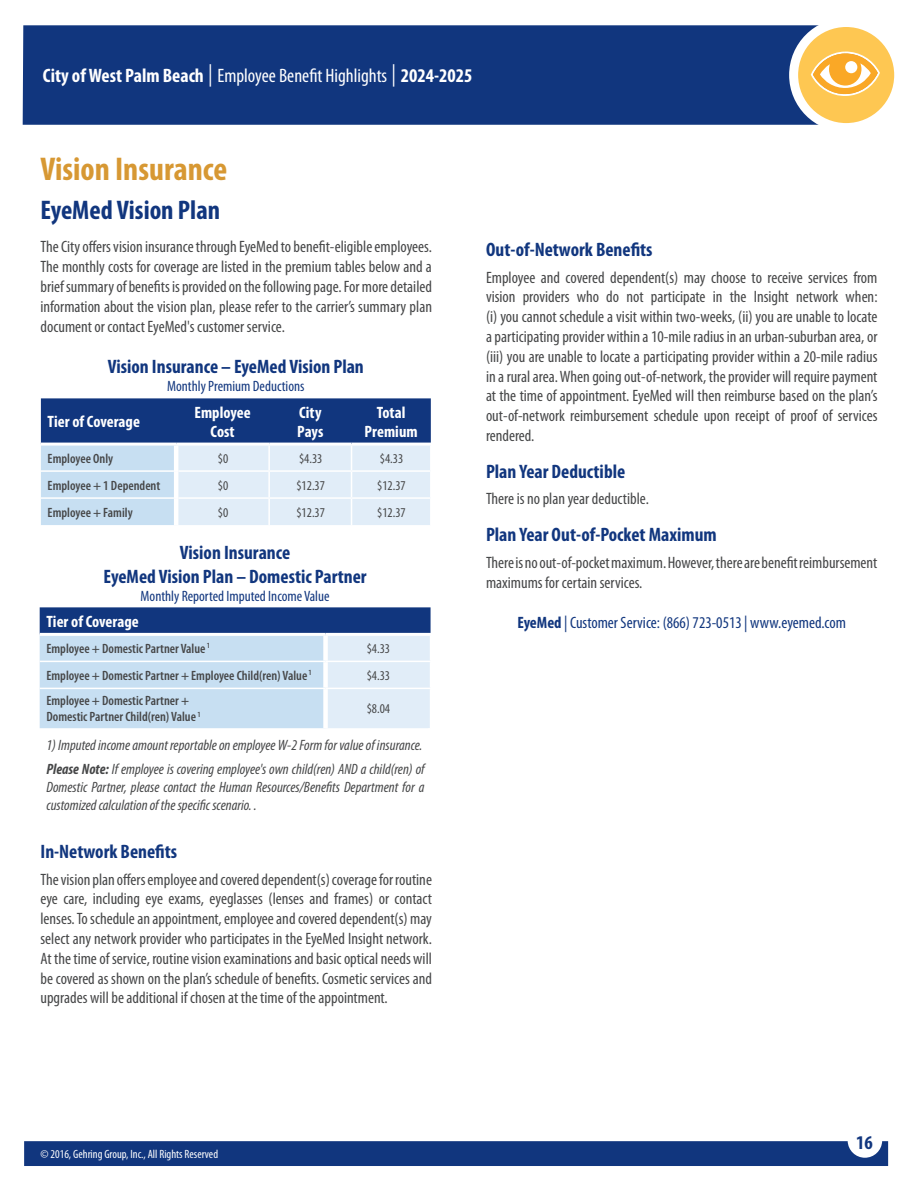
<style>
.page{position:relative;width:918px;height:1188px;background:#fff}
.page>*{position:absolute;margin:0;border:0;box-sizing:border-box;transform-origin:0 0}
.TOC_-_Insurance_Type_-_Header_V2{font:700 condensed 33px "Myriad Pro";color:#d79833}
.Body_-_Plan_Name{font:700 condensed 27px "Myriad Pro";color:#11367e}
.Body_-_Sub_Header{font:700 condensed 19.5px "Myriad Pro";color:#11367e}
.Rate_Table_-_Header{font:700 condensed 19.5px/23.4px "Myriad Pro";color:#11367e;text-align:center}
.t1{font:700 condensed 19.5px "Myriad Pro";color:#fff}
.Body_-_Main{font:condensed 16.5px/19.8px "Myriad Pro";color:#464748;text-align:justify}
.Body_-_Intro{font:condensed 16.5px/19.8px "Myriad Pro";color:#464748;text-align:justify}
.Rate_Table_-_Interior_Header{font:700 condensed 16.5px/19.8px "Myriad Pro";letter-spacing:.005em;color:#fff;text-align:center}
.Body_-_Carrier_Info{font:condensed 16.5px "Myriad Pro";color:#11367e}
.Body_-_Please_Note{font:italic condensed 15px/18px "Myriad Pro";color:#464748;text-align:justify}
.Rate_Table_-_Sub_Heading{font:condensed 15px "Myriad Pro";color:#11367e}
.Table_2_-_Sub_Sub_Category{font:600 condensed 13.5px "Myriad Pro";color:#464748}
.Table_2_-_Numbers{font:condensed 13.5px "Myriad Pro";color:#464748}
.t2{font:condensed 12px "Myriad Pro";color:#fff}
.s1{font-weight:400;font-size:22.35px}
.s2{font-weight:400}
.s3{font-weight:700}
</style>
<div class="page">
<div style="left:24px;top:1141px;width:864px;height:25px;background:#11367e"></div>
<div style="left:23px;top:25px;width:795px;height:100px;background:#11367e"></div>
<svg style="left:794px;top:22px;width:105px;height:106px;fill:#fec752"></svg>
<div style="left:789px;top:18px;width:114px;height:114px;border:9px solid #fff;border-radius:50%"></div>
<svg style="left:809px;top:50px;width:73px;height:48px"></svg>
<svg style="left:41px;top:398px;width:390px;height:127px;background:#91a8cb"></svg>
<hr style="left:174px;top:446px;width:4px;height:25px;background:#fff">
<hr style="left:174px;top:471px;width:4px;height:27px;background:#fff">
<hr style="left:174px;top:498px;width:4px;height:27px;background:#fff">
<hr style="left:430px;top:446px;width:2px;height:24px;background:#fff">
<hr style="left:430px;top:472px;width:2px;height:25px;background:#fff">
<hr style="left:430px;top:499px;width:2px;height:26px;background:#fff">
<hr style="left:41px;top:443px;width:135px;height:3px;background:#fff">
<hr style="left:176px;top:443px;width:93px;height:3px;background:#fff">
<hr style="left:269px;top:443px;width:83px;height:3px;background:#fff">
<hr style="left:352px;top:443px;width:80px;height:3px;background:#fff">
<svg style="left:40px;top:607px;width:391px;height:121px;background:#a4bcd9"></svg>
<hr style="left:40px;top:633px;width:286px;height:3px;background:#fff">
<hr style="left:40px;top:661px;width:286px;height:1px;background:#fff">
<hr style="left:40px;top:688px;width:286px;height:1px;background:#fff">
<hr style="left:326px;top:633px;width:105px;height:3px;background:#fff">
<div style="left:323px;top:636px;width:5px;height:25px;background:#fff"></div>
<hr style="left:326px;top:661px;width:105px;height:1px;background:#fff">
<div style="left:323px;top:662px;width:5px;height:26px;background:#fff"></div>
<hr style="left:326px;top:688px;width:105px;height:1px;background:#fff">
<hr style="left:430px;top:689px;width:1px;height:39px;background:#fff">
<div style="left:323px;top:689px;width:5px;height:39px;background:#fff"></div>
<p class="t1" style="left:43px;top:64px;width:431px">City of West Palm Beach <span class="s1">|</span> <span class="s2">Employee Benefit Highlights</span> <span class="s1">|</span> 2024-2025</p>
<p class="TOC_-_Insurance_Type_-_Header_V2" style="left:40px;top:148px;width:188px">Vision Insurance</p>
<p class="Body_-_Plan_Name" style="left:40px;top:193px;width:181px">EyeMed Vision Plan</p>
<p class="Body_-_Intro" style="left:40px;top:237px;width:393px">The City offers vision insurance through EyeMed to benefit-eligible employees.<br>The monthly costs for coverage are listed in the premium tables below and a brief summary of benefits is provided on the following page. For more detailed information about the vision plan, please refer to the carrier’s summary plan document or contact EyeMed's customer service.</p>
<p class="Rate_Table_-_Header" style="left:108px;top:354px;width:258px">Vision Insurance – EyeMed Vision Plan</p>
<p class="Rate_Table_-_Sub_Heading" style="left:167px;top:377px;width:139px">Monthly Premium Deductions</p>
<p class="Rate_Table_-_Interior_Header" style="left:48px;top:412px;width:94px">Tier of Coverage</p>
<p class="Rate_Table_-_Interior_Header" style="left:195px;top:402px;width:58px">Employee<br>Cost</p>
<p class="Rate_Table_-_Interior_Header" style="left:297px;top:402px;width:28px;text-align:left">City<br>Pays</p>
<p class="Rate_Table_-_Interior_Header" style="left:365px;top:402px;width:55px">Total<br>Premium</p>
<p class="Table_2_-_Sub_Sub_Category" style="left:48px;top:451px;width:67px">Employee Only</p>
<p class="Table_2_-_Numbers" style="left:218px;top:450px;width:12px">$0</p>
<p class="Table_2_-_Numbers" style="left:299px;top:450px;width:25px">$4.33</p>
<p class="Table_2_-_Numbers" style="left:380px;top:450px;width:25px">$4.33</p>
<p class="Table_2_-_Sub_Sub_Category" style="left:48px;top:478px;width:114px">Employee + 1 Dependent</p>
<p class="Table_2_-_Numbers" style="left:218px;top:477px;width:12px">$0</p>
<p class="Table_2_-_Numbers" style="left:296px;top:477px;width:30px">$12.37</p>
<p class="Table_2_-_Numbers" style="left:377px;top:477px;width:30px">$12.37</p>
<p class="Table_2_-_Sub_Sub_Category" style="left:48px;top:505px;width:87px">Employee + Family</p>
<p class="Table_2_-_Numbers" style="left:218px;top:504px;width:12px">$0</p>
<p class="Table_2_-_Numbers" style="left:296px;top:504px;width:30px">$12.37</p>
<p class="Table_2_-_Numbers" style="left:377px;top:504px;width:30px">$12.37</p>
<p class="Rate_Table_-_Header" style="left:104px;top:541px;width:265px">Vision Insurance<br>EyeMed Vision Plan – Domestic Partner</p>
<p class="Rate_Table_-_Sub_Heading" style="left:141px;top:587px;width:190px">Monthly Reported Imputed Income Value</p>
<p class="Rate_Table_-_Interior_Header" style="left:46px;top:611px;width:94px">Tier of Coverage</p>
<p class="Table_2_-_Sub_Sub_Category" style="left:46px;top:641px;width:165px">Employee + Domestic Partner Value <sup>1</sup></p>
<p class="Table_2_-_Numbers" style="left:367px;top:640px;width:25px">$4.33</p>
<p class="Table_2_-_Sub_Sub_Category" style="left:46px;top:668px;width:267px">Employee + Domestic Partner + Employee Child(ren) Value <sup>1</sup></p>
<p class="Table_2_-_Numbers" style="left:367px;top:667px;width:25px">$4.33</p>
<p class="Table_2_-_Sub_Sub_Category" style="left:46px;top:693px;width:144px">Employee + Domestic Partner +</p>
<p class="Table_2_-_Sub_Sub_Category" style="left:46px;top:710px;width:156px">Domestic Partner Child(ren) Value <sup>1</sup></p>
<p class="Table_2_-_Numbers" style="left:367px;top:701px;width:25px">$8.04</p>
<p class="Body_-_Please_Note" style="left:46px;top:735px;width:378px">1) Imputed income amount reportable on employee W-2 Form for value of insurance.</p>
<p class="Body_-_Please_Note" style="left:46px;top:760px;width:380px"><span class="s3">Please Note:</span> If employee is covering employee's own child(ren) AND a child(ren) of Domestic Partner, please contact the Human Resources/Benefits Department for a customized calculation of the specific scenario. .</p>
<p class="Body_-_Sub_Header" style="left:40px;top:839px;width:138px">In-Network Benefits</p>
<p class="Body_-_Main" style="left:40px;top:869px;width:393px">The vision plan offers employee and covered dependent(s) coverage for routine eye care, including eye exams, eyeglasses (lenses and frames) or contact lenses. To schedule an appointment, employee and covered dependent(s) may select any network provider who participates in the EyeMed Insight network.<br>At the time of service, routine vision examinations and basic optical needs will be covered as shown on the plan’s schedule of benefits. Cosmetic services and upgrades will be additional if chosen at the time of the appointment.</p>
<p class="Body_-_Sub_Header" style="left:486px;top:237px;width:168px">Out-of-Network Benefits</p>
<p class="Body_-_Main" style="left:486px;top:267px;width:393px">Employee and covered dependent(s) may choose to receive services from vision providers who do not participate in the Insight network when: (i) you cannot schedule a visit within two-weeks, (ii) you are unable to locate a participating provider within a 10-mile radius in an urban-suburban area, or (iii) you are unable to locate a participating provider within a 20-mile radius in a rural area. When going out-of-network, the provider will require payment at the time of appointment. EyeMed will then reimburse based on the plan’s out-of-network reimbursement schedule upon receipt of proof of services rendered.</p>
<p class="Body_-_Sub_Header" style="left:486px;top:459px;width:141px">Plan Year Deductible</p>
<p class="Body_-_Main" style="left:486px;top:489px;width:164px">There is no plan year deductible.</p>
<p class="Body_-_Sub_Header" style="left:486px;top:523px;width:232px">Plan Year Out-of-Pocket Maximum</p>
<p class="Body_-_Main" style="left:486px;top:552px;width:393px">There is no out-of-pocket maximum. However, there are benefit reimbursement maximums for certain services.</p>
<p class="Body_-_Carrier_Info" style="left:517px;top:612px;width:330px"><span class="s3">EyeMed</span> | Customer Service: (866) 723-0513 | www.eyemed.com</p>
<p class="t2" style="left:40px;top:1147px;width:179px">© 2016, Gehring Group, Inc., All Rights Reserved</p>
<p class="Rate_Table_-_Header" style="left:856px;top:1131px;width:18px">16</p>
</div>
